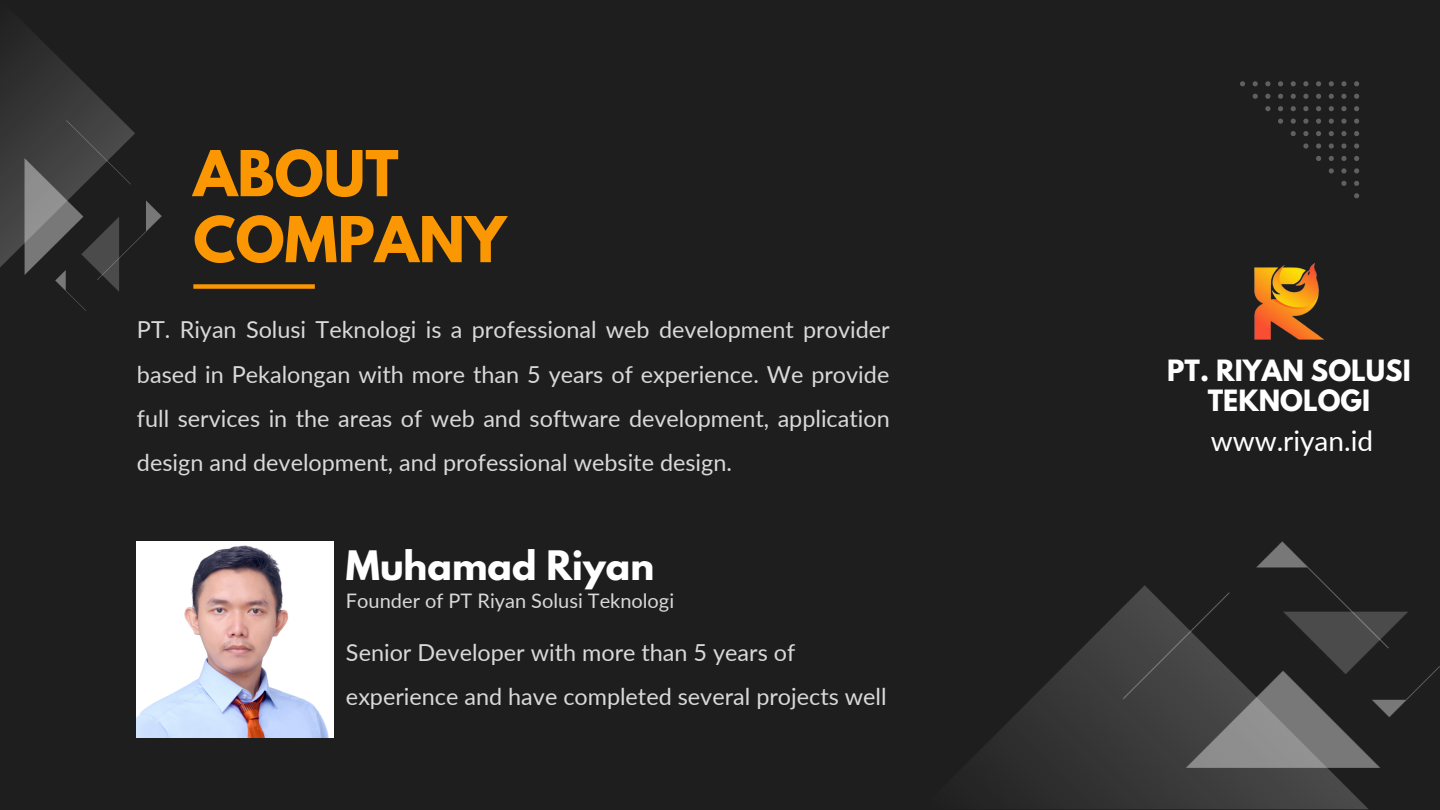
<style>
.page{position:relative;width:1440px;height:810px;background:#1e1e1e}
.page>*{position:absolute;margin:0;border:0;box-sizing:border-box;transform-origin:0 0}
.t1{font:700 56px/66px "League Spartan";color:#fa9702}
.t2{font:700 36px "League Spartan";color:#fff}
.t3{font:28px "Lato";color:#fff}
.t4{font:700 26px/29.2px "League Spartan";color:#fff;text-align:center}
.t5{font:23.4px/44.2px "Lato";color:#d9d9d9;text-align:justify}
.t6{font:20px "Lato";color:#d9d9d9}
</style>
<div class="page">
<img style="left:977px;top:541px;width:463px;height:269px">
<img style="left:0;top:33px;width:162px;height:278px">
<svg style="left:1354px;top:193px;width:5px;height:5px"></svg>
<svg style="left:1354px;top:181px;width:5px;height:5px"></svg>
<svg style="left:1341px;top:181px;width:6px;height:5px"></svg>
<svg style="left:1354px;top:168px;width:5px;height:5px"></svg>
<svg style="left:1341px;top:168px;width:6px;height:5px"></svg>
<svg style="left:1329px;top:168px;width:5px;height:5px"></svg>
<svg style="left:1354px;top:156px;width:5px;height:5px"></svg>
<svg style="left:1341px;top:156px;width:6px;height:5px"></svg>
<svg style="left:1329px;top:156px;width:5px;height:5px"></svg>
<svg style="left:1316px;top:156px;width:5px;height:5px"></svg>
<svg style="left:1354px;top:143px;width:5px;height:6px"></svg>
<svg style="left:1341px;top:143px;width:6px;height:6px"></svg>
<svg style="left:1329px;top:143px;width:5px;height:6px"></svg>
<svg style="left:1316px;top:143px;width:5px;height:6px"></svg>
<svg style="left:1303px;top:143px;width:5px;height:6px"></svg>
<svg style="left:1354px;top:131px;width:5px;height:5px"></svg>
<svg style="left:1341px;top:131px;width:6px;height:5px"></svg>
<svg style="left:1329px;top:131px;width:5px;height:5px"></svg>
<svg style="left:1316px;top:131px;width:5px;height:5px"></svg>
<svg style="left:1303px;top:131px;width:5px;height:5px"></svg>
<svg style="left:1291px;top:131px;width:5px;height:5px"></svg>
<svg style="left:1354px;top:119px;width:5px;height:5px"></svg>
<svg style="left:1341px;top:119px;width:6px;height:5px"></svg>
<svg style="left:1329px;top:119px;width:5px;height:5px"></svg>
<svg style="left:1316px;top:119px;width:5px;height:5px"></svg>
<svg style="left:1303px;top:119px;width:5px;height:5px"></svg>
<svg style="left:1291px;top:119px;width:5px;height:5px"></svg>
<svg style="left:1278px;top:119px;width:5px;height:5px"></svg>
<svg style="left:1354px;top:106px;width:5px;height:5px"></svg>
<svg style="left:1341px;top:106px;width:6px;height:5px"></svg>
<svg style="left:1329px;top:106px;width:5px;height:5px"></svg>
<svg style="left:1316px;top:106px;width:5px;height:5px"></svg>
<svg style="left:1303px;top:106px;width:5px;height:5px"></svg>
<svg style="left:1291px;top:106px;width:5px;height:5px"></svg>
<svg style="left:1278px;top:106px;width:5px;height:5px"></svg>
<svg style="left:1265px;top:106px;width:5px;height:5px"></svg>
<svg style="left:1354px;top:94px;width:5px;height:5px"></svg>
<svg style="left:1341px;top:94px;width:6px;height:5px"></svg>
<svg style="left:1329px;top:94px;width:5px;height:5px"></svg>
<svg style="left:1316px;top:94px;width:5px;height:5px"></svg>
<svg style="left:1303px;top:94px;width:5px;height:5px"></svg>
<svg style="left:1291px;top:94px;width:5px;height:5px"></svg>
<svg style="left:1278px;top:94px;width:5px;height:5px"></svg>
<svg style="left:1265px;top:94px;width:5px;height:5px"></svg>
<svg style="left:1253px;top:94px;width:5px;height:5px"></svg>
<svg style="left:1354px;top:81px;width:5px;height:5px"></svg>
<svg style="left:1341px;top:81px;width:6px;height:5px"></svg>
<svg style="left:1329px;top:81px;width:5px;height:5px"></svg>
<svg style="left:1316px;top:81px;width:5px;height:5px"></svg>
<svg style="left:1303px;top:81px;width:5px;height:5px"></svg>
<svg style="left:1291px;top:81px;width:5px;height:5px"></svg>
<svg style="left:1278px;top:81px;width:5px;height:5px"></svg>
<svg style="left:1265px;top:81px;width:5px;height:5px"></svg>
<svg style="left:1253px;top:81px;width:5px;height:5px"></svg>
<svg style="left:1240px;top:81px;width:5px;height:5px"></svg>
<div style="left:193px;top:284px;width:122px;height:5px;background:#fa9702"></div>
<img style="left:137px;top:541px;width:196px;height:197px">
<img style="left:1254px;top:264px;width:70px;height:75px">
<h1 class="t1" style="left:193px;top:148px;width:314px">ABOUT<br>COMPANY</h1>
<p class="t5" style="left:137px;top:307px;width:754px">PT. Riyan Solusi Teknologi is a professional web development provider based in Pekalongan with more than 5 years of experience. We provide full services in the areas of web and software development, application design and development, and professional website design.</p>
<h2 class="t2" style="left:346px;top:548px;width:310px">Muhamad Riyan</h2>
<p class="t6" style="left:346px;top:588px;width:330px">Founder of PT Riyan Solusi Teknologi</p>
<p class="t5" style="left:346px;top:630px;width:542px">Senior Developer with more than 5 years of experience and have completed several projects well</p>
<p class="t4" style="left:1167px;top:360px;width:245px">PT. RIYAN SOLUSI<br>TEKNOLOGI</p>
<p class="t3" style="left:1211px;top:424px;width:164px">www.riyan.id</p>
</div>
